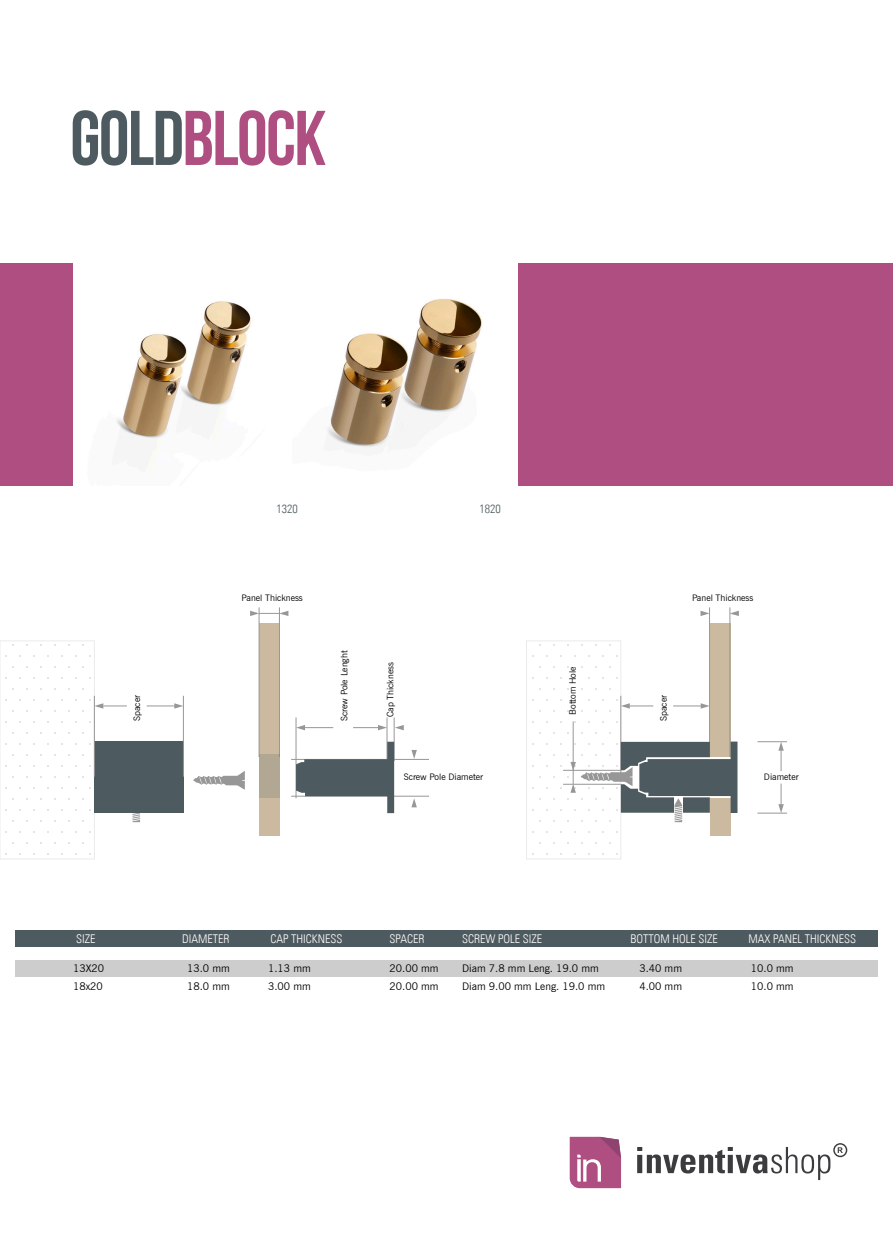
<style>
.page{position:relative;width:893px;height:1234px;background:#fff}
.page>*{position:absolute;margin:0;border:0;box-sizing:border-box;transform-origin:0 0}
.t1{font:77.25px "Bebas Neue";letter-spacing:-.02em;color:#ae4e81}
.t2{font:300 condensed 12px "Univers LT";color:#fff}
.t3{font:300 condensed 12px "Univers LT";color:#4d5a5f}
.t4{font:10.5px/17.4px "News Gothic BT";color:#000}
.t5{font:9px "News Gothic BT";color:#000}
.s1{color:#4d5a5f}
</style>
<div class="page">
<div style="left:132px;top:795px;width:9px;height:20px;background:#f8f8f8"></div>
<svg style="left:132px;top:813px;width:8px;height:9px"></svg>
<div style="left:0;top:263px;width:73px;height:222px;background:#ae4e81"></div>
<div style="left:518px;top:263px;width:375px;height:222px;background:#ae4e81"></div>
<div style="left:710px;top:623px;width:20px;height:134px;background:#cbba9f"></div>
<div style="left:710px;top:798px;width:20px;height:37px;background:#cbba9f"></div>
<hr style="left:757px;top:741px;width:30px;height:1px;background:#979797">
<hr style="left:563px;top:769px;width:58px;height:1px;background:#979797">
<hr style="left:563px;top:783px;width:58px;height:1px;background:#979797">
<hr style="left:757px;top:812px;width:30px;height:1px;background:#979797">
<hr style="left:573px;top:721px;width:1px;height:63px;background:#979797">
<svg style="left:778px;top:783px;width:6px;height:30px"></svg>
<svg style="left:778px;top:741px;width:6px;height:30px"></svg>
<div style="left:94px;top:741px;width:89px;height:72px;background:#4d5a5f"></div>
<div style="left:259px;top:623px;width:20px;height:212px;background:#cbba9f"></div>
<svg style="left:193px;top:771px;width:52px;height:18px"></svg>
<hr style="left:259px;top:607px;width:1px;height:150px;background:#979797">
<hr style="left:279px;top:607px;width:1px;height:150px;background:#979797">
<svg style="left:250px;top:610px;width:38px;height:6px"></svg>
<hr style="left:709px;top:607px;width:1px;height:150px;background:#979797">
<hr style="left:730px;top:607px;width:1px;height:150px;background:#979797">
<svg style="left:700px;top:610px;width:9px;height:6px"></svg>
<svg style="left:730px;top:610px;width:9px;height:6px"></svg>
<svg style="left:297px;top:725px;width:36px;height:5px"></svg>
<svg style="left:395px;top:725px;width:9px;height:5px"></svg>
<svg style="left:353px;top:724px;width:34px;height:6px"></svg>
<hr style="left:387px;top:717px;width:1px;height:43px;background:#979797">
<hr style="left:394px;top:717px;width:1px;height:43px;background:#979797">
<hr style="left:296px;top:717px;width:1px;height:81px;background:#979797">
<svg style="left:95px;top:703px;width:32px;height:5px"></svg>
<svg style="left:147px;top:703px;width:36px;height:5px"></svg>
<hr style="left:94px;top:695px;width:1px;height:81px;background:#979797">
<hr style="left:183px;top:695px;width:1px;height:81px;background:#979797">
<svg style="left:622px;top:703px;width:31px;height:5px"></svg>
<svg style="left:673px;top:703px;width:36px;height:5px"></svg>
<hr style="left:621px;top:695px;width:1px;height:81px;background:#979797">
<hr style="left:291px;top:759px;width:138px;height:1px;background:#979797">
<hr style="left:291px;top:795px;width:138px;height:1px;background:#979797">
<svg style="left:411px;top:798px;width:6px;height:9px"></svg>
<svg style="left:411px;top:750px;width:6px;height:8px"></svg>
<div style="left:259px;top:754px;width:20px;height:44px;background:#b2a792"></div>
<div style="left:15px;top:959px;width:863px;height:17px;background:#cdcdcd"></div>
<div style="left:15px;top:929px;width:863px;height:17px;background:#4d5a5f"></div>
<svg style="left:296px;top:741px;width:98px;height:72px"></svg>
<svg style="left:570px;top:741px;width:167px;height:81px"></svg>
<img style="left:116px;top:301px;width:135px;height:138px">
<img style="left:327px;top:299px;width:155px;height:149px">
<svg style="left:637px;top:1143px;width:210px;height:36px"></svg>
<svg style="left:570px;top:1136px;width:51px;height:51px;background:#b76591"></svg>
<h1 class="t1" style="left:70px;top:96px;width:257px"><span class="s1">GOLD</span>BLOCK</h1>
<p class="t3" style="left:276px;top:501px;width:23px">1320</p>
<p class="t3" style="left:480px;top:501px;width:23px">1820</p>
<p class="t5" style="left:242px;top:592px;width:63px">Panel Thickness</p>
<p class="t5" style="left:692px;top:592px;width:63px">Panel Thickness</p>
<p class="t5" style="left:339px;top:721px;width:72px;rotate:-90deg">Screw Pole Lenght</p>
<p class="t5" style="left:385px;top:717px;width:57px;rotate:-90deg">Cap Thickness</p>
<p class="t5" style="left:567px;top:714px;width:50px;rotate:-90deg">Bottom Hole</p>
<p class="t5" style="left:132px;top:721px;width:27px;rotate:-90deg">Spacer</p>
<p class="t5" style="left:658px;top:721px;width:27px;rotate:-90deg">Spacer</p>
<p class="t5" style="left:404px;top:771px;width:81px">Screw Pole Diameter</p>
<p class="t5" style="left:764px;top:771px;width:36px">Diameter</p>
<p class="t2" style="left:76px;top:931px;width:21px">SIZE</p>
<p class="t2" style="left:182px;top:931px;width:49px">DIAMETER</p>
<p class="t4" style="left:73px;top:959px;width:33px">13X20<br>18x20</p>
<p class="t4" style="left:187px;top:959px;width:44px">13.0 mm<br>18.0 mm</p>
<p class="t4" style="left:268px;top:959px;width:44px">1.13 mm<br>3.00 mm</p>
<p class="t4" style="left:390px;top:959px;width:51px">20.00 mm<br>20.00 mm</p>
<p class="t4" style="left:639px;top:959px;width:44px">3.40 mm<br>4.00 mm</p>
<p class="t4" style="left:751px;top:959px;width:44px">10.0 mm<br>10.0 mm</p>
<p class="t2" style="left:271px;top:931px;width:73px">CAP THICKNESS</p>
<p class="t2" style="left:390px;top:931px;width:36px">SPACER</p>
<p class="t2" style="left:462px;top:931px;width:81px">SCREW POLE SIZE</p>
<p class="t2" style="left:630px;top:931px;width:89px">BOTTOM HOLE SIZE</p>
<p class="t2" style="left:749px;top:931px;width:109px">MAX PANEL THICKNESS</p>
<p class="t4" style="left:462px;top:959px;width:145px">Diam 7.8 mm Leng. 19.0 mm<br>Diam 9.00 mm Leng. 19.0 mm</p>
</div>
